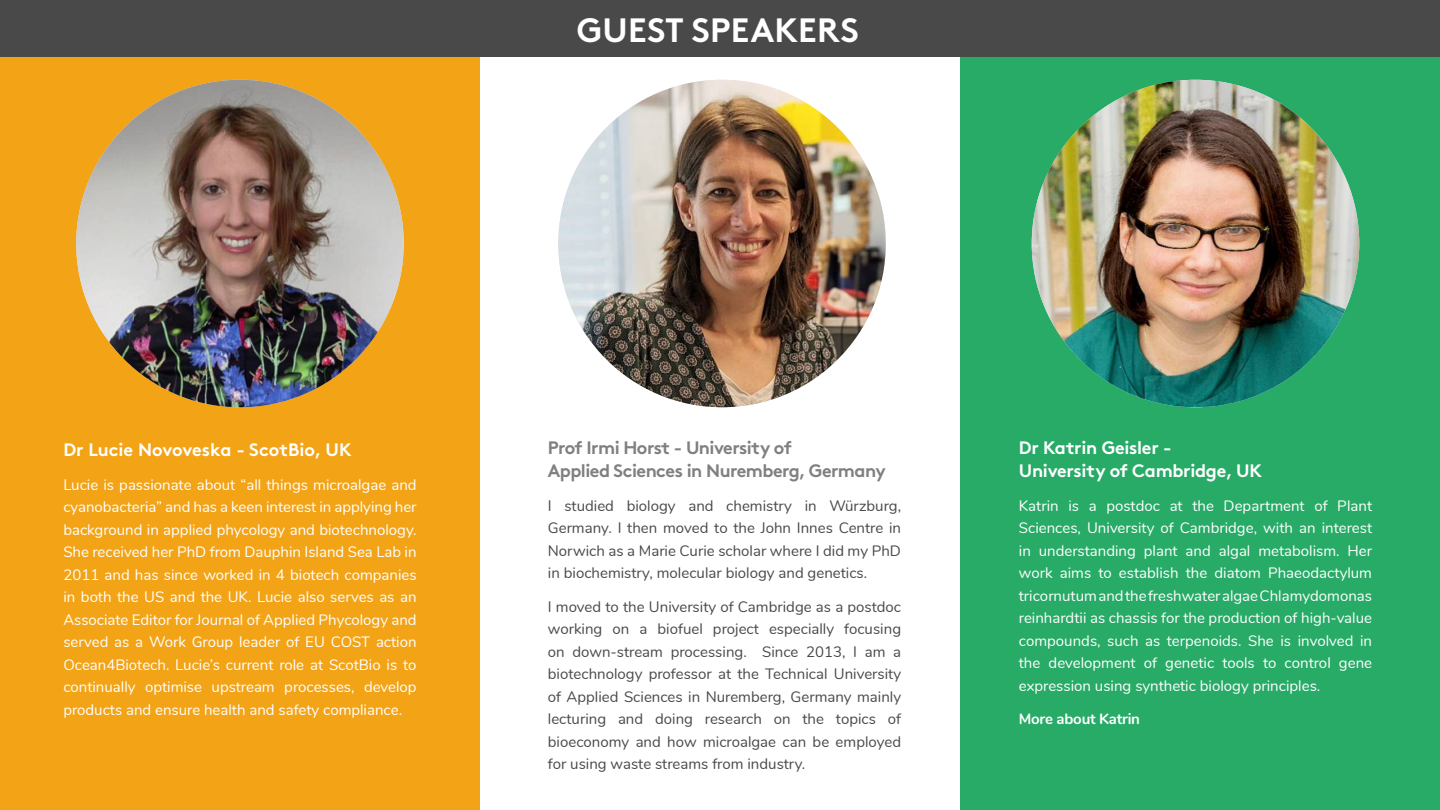
<style>
.page{position:relative;width:1440px;height:810px;background:#fff}
.page>*{position:absolute;margin:0;border:0;box-sizing:border-box;transform-origin:0 0}
.t1{font:700 33.75px "Brown Std";letter-spacing:.01em;color:#fff}
.t2{font:700 18px/22.5px "Brown Std";letter-spacing:-.015em;color:#fff}
.t3{font:700 18px/22.5px "Brown Std";letter-spacing:-.03em;color:#808080}
.t4{font:15px/22.5px "Nunito";color:#fff;text-align:justify}
.t5{font:15px/22.5px "Nunito";color:#4a4949;text-align:justify}
.t6{font:700 15px "Nunito";letter-spacing:-.015em;color:#fff}
</style>
<div class="page">
<div style="left:0;top:0;width:480px;height:810px;background:#f3a316"></div>
<div style="left:960px;top:0;width:480px;height:810px;background:#27ab66"></div>
<img style="left:76px;top:80px;width:328px;height:327px;border-radius:50%">
<img style="left:1032px;top:80px;width:327px;height:327px;border-radius:50%">
<img style="left:558px;top:80px;width:328px;height:327px;border-radius:50%">
<div style="left:0;top:0;width:1440px;height:57px;background:#4a4949"></div>
<h1 class="t1" style="left:577px;top:10px;width:283px">GUEST SPEAKERS</h1>
<p class="t2" style="left:63px;top:438px;width:290px">Dr Lucie Novoveska - ScotBio, UK</p>
<p class="t4" style="left:63px;top:474px;width:355px">Lucie is passionate about “all things microalgae and cyanobacteria” and has a keen interest in applying her background in applied phycology and biotechnology.<br>She received her PhD from Dauphin Island Sea Lab in 2011 and has since worked in 4 biotech companies in both the US and the UK. Lucie also serves as an Associate Editor for Journal of Applied Phycology and served as a Work Group leader of EU COST action Ocean4Biotech. Lucie’s current role at ScotBio is to continually optimise upstream processes, develop products and ensure health and safety compliance.</p>
<p class="t3" style="left:548px;top:437px;width:339px">Prof Irmi Horst - University of<br>Applied Sciences in Nuremberg, Germany</p>
<p class="t5" style="left:548px;top:494px;width:355px">I studied biology and chemistry in Würzburg, Germany. I then moved to the John Innes Centre in Norwich as a Marie Curie scholar where I did my PhD in biochemistry, molecular biology and genetics.</p>
<p class="t5" style="left:548px;top:596px;width:355px">I moved to the University of Cambridge as a postdoc working on a biofuel project especially focusing on down-stream processing. Since 2013, I am a biotechnology professor at the Technical University of Applied Sciences in Nuremberg, Germany mainly lecturing and doing research on the topics of bioeconomy and how microalgae can be employed for using waste streams from industry.</p>
<p class="t2" style="left:1019px;top:437px;width:245px">Dr Katrin Geisler -<br>University of Cambridge, UK</p>
<p class="t4" style="left:1019px;top:494px;width:355px">Katrin is a postdoc at the Department of Plant Sciences, University of Cambridge, with an interest in understanding plant and algal metabolism. Her work aims to establish the diatom Phaeodactylum tricornutum and the freshwater algae Chlamydomonas reinhardtii as chassis for the production of high-value compounds, such as terpenoids. She is involved in the development of genetic tools to control gene expression using synthetic biology principles.</p>
<p class="t6" style="left:1019px;top:709px;width:123px">More about Katrin</p>
</div>
